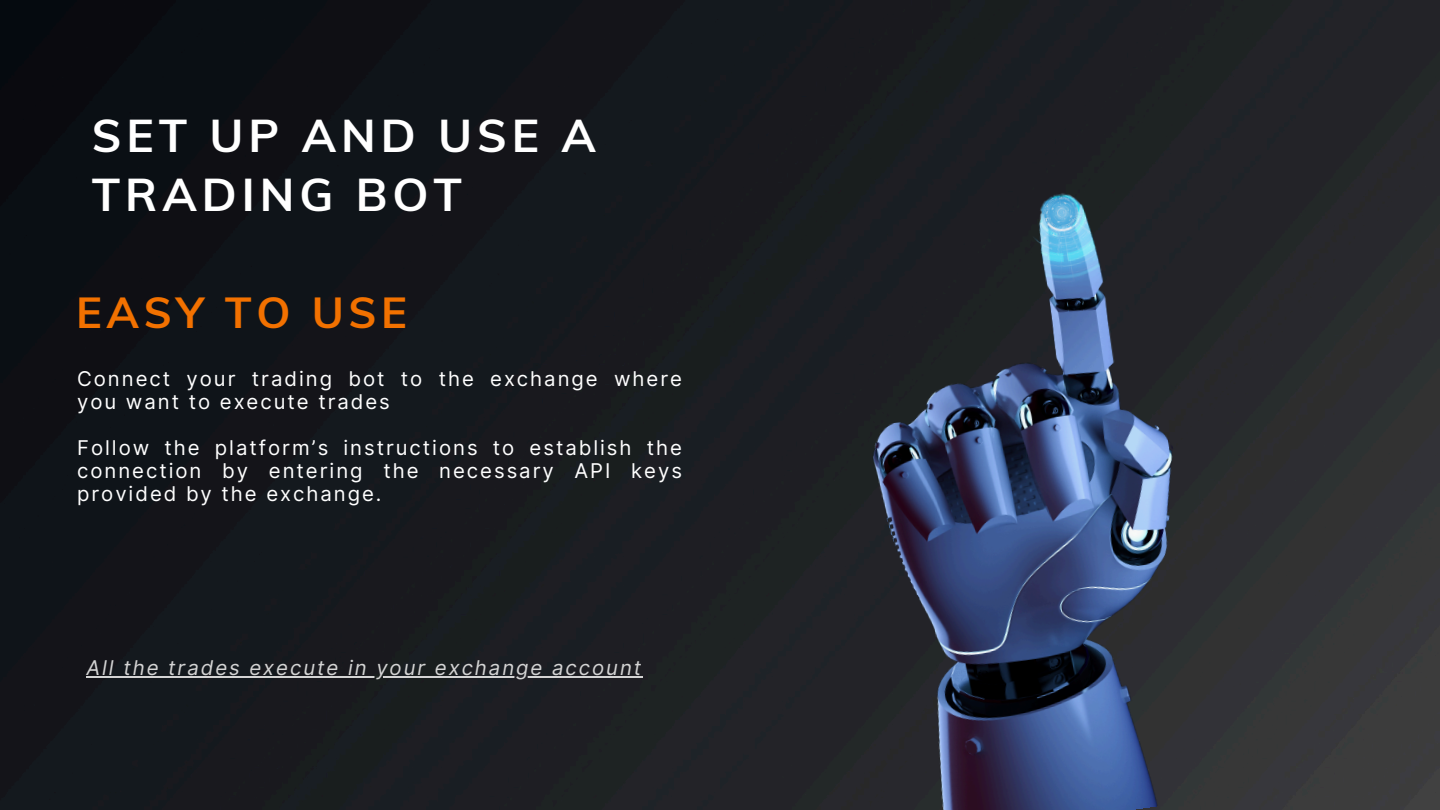
<style>
.page{position:relative;width:1440px;height:810px;background:#fff}
.page>*{position:absolute;margin:0;border:0;box-sizing:border-box;transform-origin:0 0}
.t1{font:700 46px/58.5px "Muli";letter-spacing:.105em;color:#fff}
.t2{font:700 43.4px "Muli";letter-spacing:.105em;color:#f27100}
.t3{font:20.4px/22.9px "Inter";letter-spacing:.095em;color:#fff}
.t4{font:italic 20.3px "Inter";letter-spacing:.095em;color:#d4d4d4}
</style>
<div class="page">
<img style="left:0;top:0;width:1440px;height:810px">
<hr style="left:86px;top:676px;width:557px;height:2px;background:#d4d4d4">
<img style="left:667px;top:0;width:677px;height:810px">
<p class="t1" style="left:92px;top:106px;width:506px">SET UP AND USE A<br>TRADING BOT</p>
<p class="t2" style="left:76px;top:285px;width:332px">EASY TO USE</p>
<h1 class="t3" style="left:77px;top:368px;width:606px">Connect your trading bot to the exchange where you want to execute trades</h1>
<p class="t3" style="left:77px;top:436px;width:606px;text-align:justify">Follow the platform’s instructions to establish the connection by entering the necessary API keys provided by the exchange.</p>
<p class="t4" style="left:86px;top:655px;width:556px">All the trades execute in your exchange account</p>
</div>
